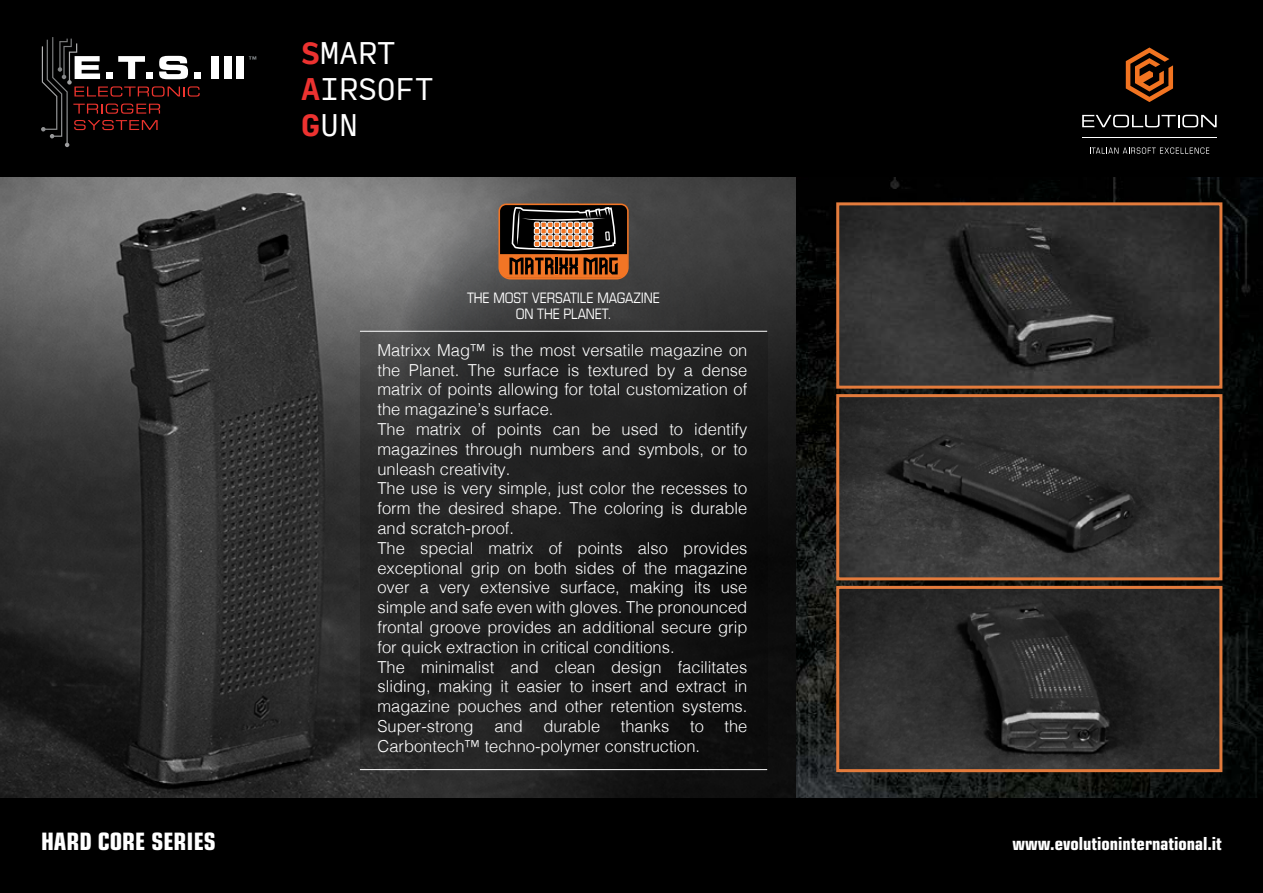
<style>
.page{position:relative;width:1263px;height:893px;background:#fff}
.page>*{position:absolute;margin:0;border:0;box-sizing:border-box;transform-origin:0 0}
.t1{font:29.85px/35.8px "Input Mono";color:#fff}
.t2{font:700 condensed 24px "Eurostile LT Std";color:#fff}
.t3{font:700 condensed 18px "Eurostile LT Std";color:#fff}
.t4{font:300 16.5px/19.8px "Helvetica";color:#fff}
.t5{font:condensed 14.4px/16.2px "Eurostile LT Std";letter-spacing:-.01em;color:#fff;text-align:center}
.s1{font-weight:700;color:#ec3230}
</style>
<div class="page">
<img style="left:795px;top:176px;width:468px;height:622px">
<img style="left:0;top:176px;width:795px;height:622px">
<svg style="left:393px;top:183px;width:345px;height:345px"></svg>
<svg style="left:360px;top:332px;width:407px;height:437px;fill:#202020"></svg>
<hr style="left:360px;top:769px;width:407px;height:1px;background:#fff">
<hr style="left:360px;top:331px;width:407px;height:1px;background:#fff">
<svg style="left:498px;top:203px;width:131px;height:77px"></svg>
<img style="left:840px;top:206px;width:378px;height:179px">
<div style="left:836px;top:202px;width:386px;height:187px;border:3px solid #e37b3c"></div>
<img style="left:840px;top:398px;width:378px;height:178px">
<div style="left:836px;top:394px;width:386px;height:186px;border:3px solid #e37b3c"></div>
<img style="left:840px;top:590px;width:378px;height:178px">
<div style="left:836px;top:586px;width:386px;height:186px;border:3px solid #e37b3c"></div>
<div style="left:0;top:798px;width:1263px;height:95px;background:#000"></div>
<div style="left:0;top:0;width:1263px;height:176px;background:#000"></div>
<svg style="left:41px;top:37px;width:159px;height:110px"></svg>
<div style="left:194px;top:73px;width:7px;height:6px;background:#fff"></div>
<div style="left:211px;top:56px;width:7px;height:23px;background:#fff"></div>
<div style="left:224px;top:56px;width:7px;height:23px;background:#fff"></div>
<div style="left:237px;top:56px;width:7px;height:23px;background:#fff"></div>
<svg style="left:249px;top:56px;width:7px;height:4px"></svg>
<svg style="left:1090px;top:147px;width:119px;height:7px"></svg>
<svg style="left:1126px;top:48px;width:47px;height:54px"></svg>
<svg style="left:1082px;top:115px;width:134px;height:12px"></svg>
<hr style="left:1082px;top:137px;width:134px;height:1px;background:#fff">
<h1 class="t1" style="left:301px;top:33px;width:134px"><span class="s1">S</span>MART<br><span class="s1">A</span>IRSOFT<br><span class="s1">G</span>UN</h1>
<p class="t5" style="left:467px;top:290px;width:194px">THE MOST VERSATILE MAGAZINE<br>ON THE PLANET.</p>
<p class="t4" style="left:377px;top:339px;width:371px">Matrixx Mag™ is the most versatile magazine on the Planet. The surface is textured by a dense matrix of points allowing for total customization of the magazine’s surface.<br>The matrix of points can be used to identify magazines through numbers and symbols, or to unleash creativity.<br>The use is very simple, just color the recesses to form the desired shape. The coloring is durable and scratch-proof.<br>The special matrix of points also provides exceptional grip on both sides of the magazine over a very extensive surface, making its use simple and safe even with gloves. The pronounced frontal groove provides an additional secure grip for quick extraction in critical conditions.<br>The minimalist and clean design facilitates sliding, making it easier to insert and extract in magazine pouches and other retention systems.<br>Super-strong and durable thanks to the Carbontech™ techno-polymer construction.</p>
<h2 class="t2" style="left:41px;top:827px;width:176px">HARD CORE SERIES</h2>
<p class="t3" style="left:1012px;top:833px;width:211px">www.evolutioninternational.it</p>
</div>
